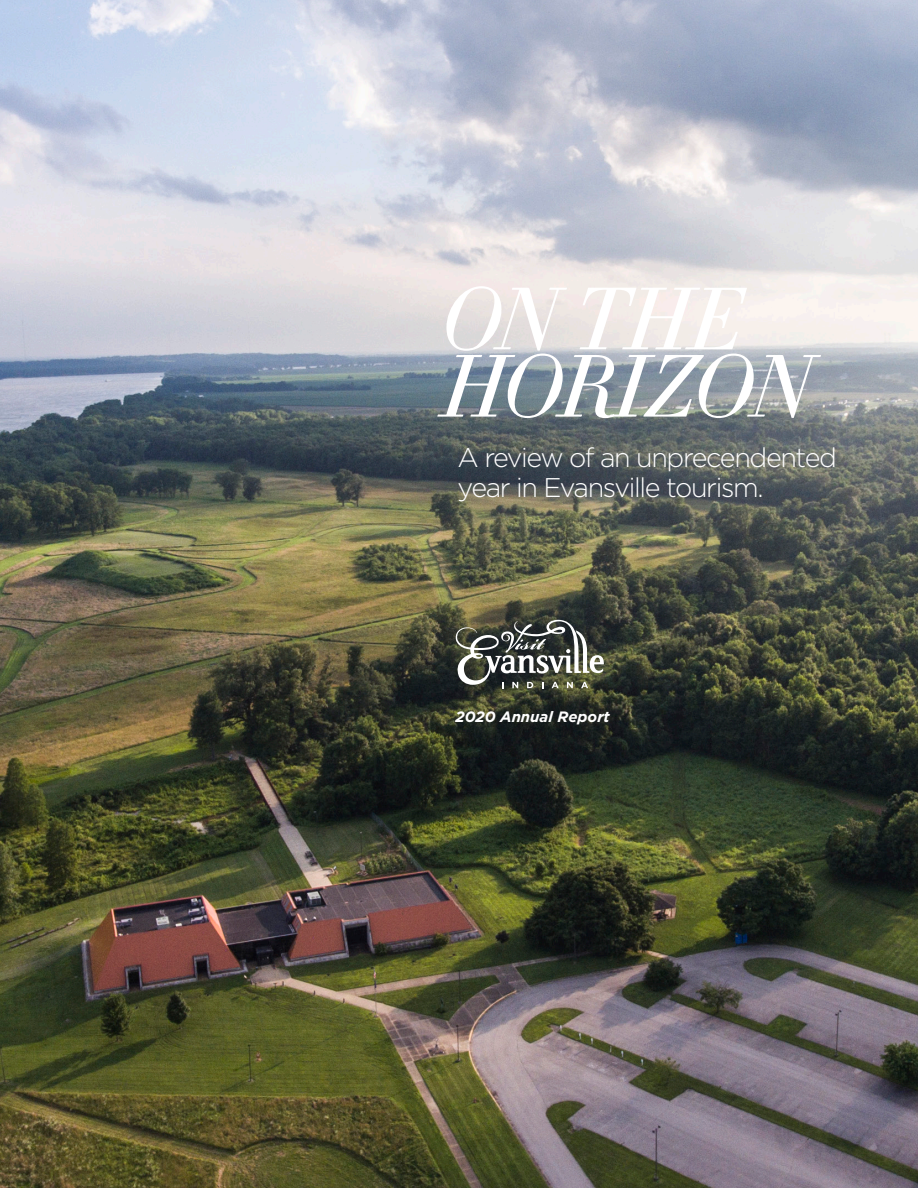
<style>
.page{position:relative;width:918px;height:1188px;background:#fff}
.page>*{position:absolute;margin:0;border:0;box-sizing:border-box;transform-origin:0 0}
.t1{font:italic 300 86.85px/67.3px "Didot HTF 06";letter-spacing:-.05em;color:#fff}
.t2{font:300 27px/30px "Gotham";letter-spacing:-.05em;color:#fff}
.t3{font:italic 700 15px "Gotham";color:#fff}
</style>
<div class="page">
<img style="left:0;top:0;width:918px;height:1188px">
<svg style="left:455px;top:620px;width:149px;height:68px"></svg>
<p class="t1" style="left:442px;top:289px;width:373px">ON THE<br>HORIZON</p>
<p class="t2" style="left:458px;top:442px;width:381px">A review of an unprecendented year in Evansville tourism.</p>
<p class="t3" style="left:456px;top:707px;width:156px">2020 Annual Report</p>
</div>
